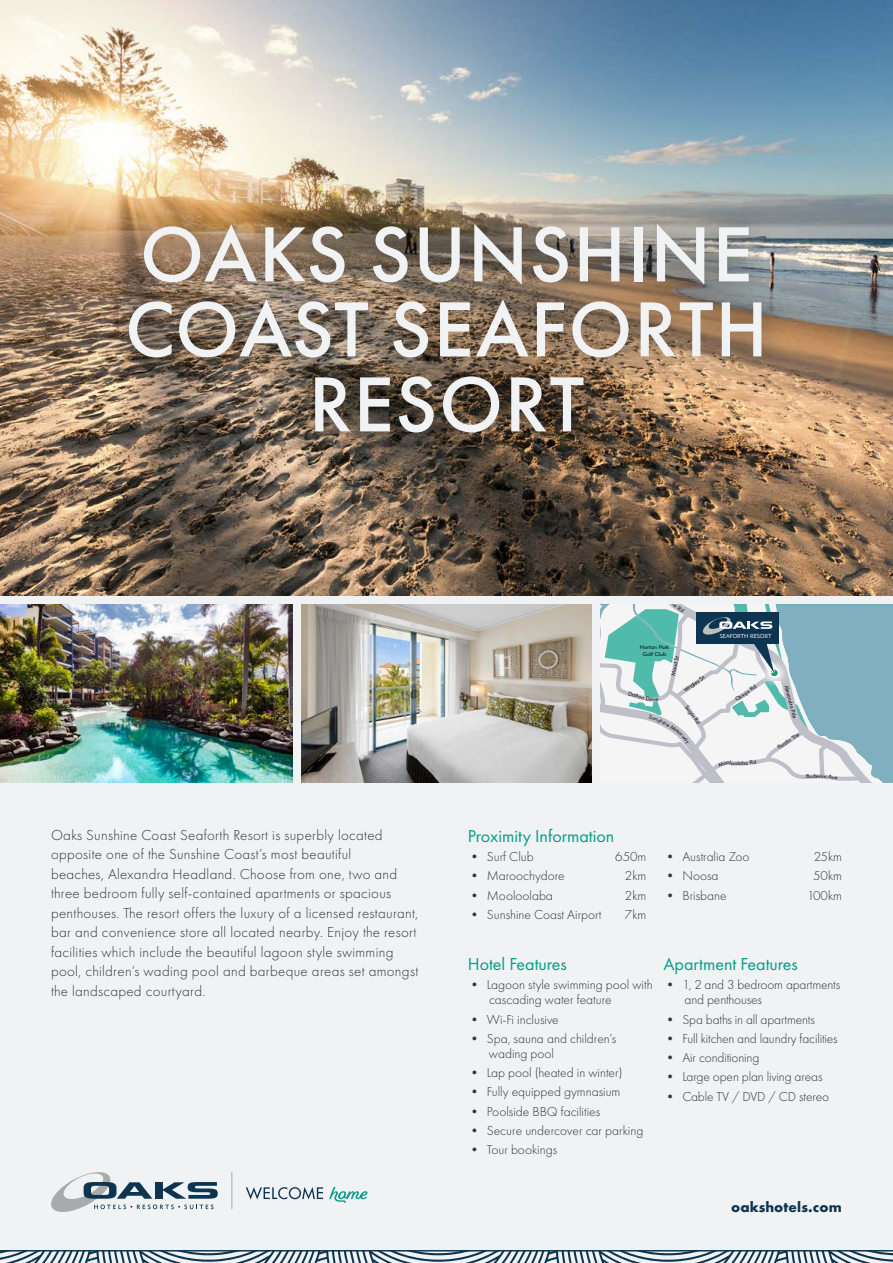
<style>
.page{position:relative;width:893px;height:1263px;background:#f0f2f3}
.page>*{position:absolute;margin:0;border:0;box-sizing:border-box;transform-origin:0 0}
.t1{font:500 81px/75px "Futura PT";letter-spacing:.02em;color:#f0f2f3;text-align:center}
.t2{font:18px "Futura PT";color:#059d87}
.t3{font:300 15px/19.5px "Futura PT";letter-spacing:.02em;color:#373434}
.t4{font:700 15px "Futura PT";letter-spacing:.01em;color:#0b3552}
.t5{font:300 13.5px/15px "Futura PT";color:#373434}
.t6{font:5.85px "Geometric 415 BT Lite A";letter-spacing:-.01em;color:#fff}
.t7{font:5.7px "Geometric 415 BT Lite A";color:#000;scale:.95 1}
.t8{font:5.7px "Geometric 415 BT Lite A";color:#000}
.t9{font:5.55px "Geometric 415 BT Lite A";color:#000}
.t10{font:5.4px/6.6px "Geometric 415 BT Lite A";color:#000;text-align:center;scale:1.06 1}
</style>
<div class="page">
<svg style="left:51px;top:1172px;width:167px;height:40px"></svg>
<svg style="left:246px;top:1187px;width:77px;height:12px"></svg>
<svg style="left:329px;top:1187px;width:39px;height:16px"></svg>
<hr style="left:232px;top:1172px;width:1px;height:37px;background:#a8aaab">
<svg style="left:0;top:1251px;width:893px;height:12px"></svg>
<hr style="left:0;top:1250px;width:893px;height:1px;background:#0b3552">
<img style="left:0;top:0;width:893px;height:595px">
<img style="left:0;top:605px;width:293px;height:177px">
<img style="left:301px;top:605px;width:290px;height:177px">
<div style="left:102px;top:200px;width:687px;height:259px;background:#000;opacity:.49"></div>
<svg style="left:600px;top:604px;width:293px;height:178px"></svg>
<h1 class="t1" style="left:125px;top:217px;width:644px">OAKS SUNSHINE<br>COAST SEAFORTH<br>RESORT</h1>
<p class="t3" style="left:51px;top:825px;width:369px">Oaks Sunshine Coast Seaforth Resort is superbly located opposite one of the Sunshine Coast’s most beautiful<br>beaches, Alexandra Headland. Choose from one, two and three bedroom fully self‑contained apartments or spacious penthouses. The resort offers the luxury of a licensed restaurant, bar and convenience store all located nearby. Enjoy the resort facilities which include the beautiful lagoon style swimming pool, children’s wading pool and barbeque areas set amongst the landscaped courtyard.</p>
<p class="t10" style="left:640px;top:644px;width:29px">Horton Park<br>Golf Club</p>
<p class="t7" style="left:669px;top:674px;width:22px;rotate:-78deg">Maud St</p>
<p class="t9" style="left:683px;top:687px;width:25px;rotate:-36deg">Wrigley St</p>
<p class="t8" style="left:689px;top:704px;width:23px;rotate:54deg">Sugar Rd</p>
<p class="t6" style="left:720px;top:632px;width:53px">SEAFORTH RESORT</p>
<p class="t9" style="left:734px;top:697px;width:26px;rotate:-36deg">Okinja Rd</p>
<p class="t7" style="left:790px;top:684px;width:37px;rotate:75deg">Alexandra Pde</p>
<p class="t9" style="left:776px;top:745px;width:27px;rotate:-34deg">Pacific Tce</p>
<h2 class="t2" style="left:468px;top:825px;width:148px">Proximity Information</h2>
<p class="t5" style="left:468px;top:849px;width:68px">• Surf Club</p>
<p class="t5" style="left:615px;top:849px;width:32px">650m</p>
<p class="t5" style="left:468px;top:868px;width:99px">• Maroochydore</p>
<p class="t5" style="left:625px;top:868px;width:23px">2km</p>
<p class="t5" style="left:468px;top:888px;width:87px">• Mooloolaba</p>
<p class="t5" style="left:625px;top:888px;width:23px">2km</p>
<p class="t5" style="left:468px;top:907px;width:135px">• Sunshine Coast Airport</p>
<p class="t5" style="left:625px;top:907px;width:23px">7km</p>
<p class="t5" style="left:663px;top:849px;width:88px">• Australia Zoo</p>
<p class="t5" style="left:814px;top:849px;width:29px">25km</p>
<p class="t5" style="left:663px;top:868px;width:57px">• Noosa</p>
<p class="t5" style="left:813px;top:868px;width:30px">50km</p>
<p class="t5" style="left:663px;top:888px;width:65px">• Brisbane</p>
<p class="t5" style="left:807px;top:888px;width:36px">100km</p>
<h2 class="t2" style="left:468px;top:953px;width:101px">Hotel Features</h2>
<p class="t5" style="left:489px;top:977px;width:165px;text-indent:-21px">• Lagoon style swimming pool with cascading water feature</p>
<p class="t5" style="left:468px;top:1012px;width:93px">• Wi-Fi inclusive</p>
<p class="t5" style="left:489px;top:1031px;width:129px;text-indent:-21px">• Spa, sauna and children’s wading pool</p>
<p class="t5" style="left:468px;top:1065px;width:156px">• Lap pool (heated in winter)</p>
<p class="t5" style="left:468px;top:1084px;width:154px">• Fully equipped gymnasium</p>
<p class="t5" style="left:468px;top:1104px;width:134px">• Poolside BBQ facilities</p>
<p class="t5" style="left:468px;top:1123px;width:177px">• Secure undercover car parking</p>
<p class="t5" style="left:468px;top:1142px;width:91px">• Tour bookings</p>
<h2 class="t2" style="left:663px;top:953px;width:136px">Apartment Features</h2>
<p class="t5" style="left:685px;top:977px;width:157px;text-indent:-21px">• 1, 2 and 3 bedroom apartments and penthouses</p>
<p class="t5" style="left:663px;top:1012px;width:153px">• Spa baths in all apartments</p>
<p class="t5" style="left:663px;top:1031px;width:176px">• Full kitchen and laundry facilities</p>
<p class="t5" style="left:663px;top:1050px;width:98px">• Air conditioning</p>
<p class="t5" style="left:663px;top:1069px;width:161px">• Large open plan living areas</p>
<p class="t5" style="left:663px;top:1089px;width:167px">• Cable TV / DVD / CD stereo</p>
<p class="t4" style="left:731px;top:1197px;width:112px">oakshotels.com</p>
</div>
